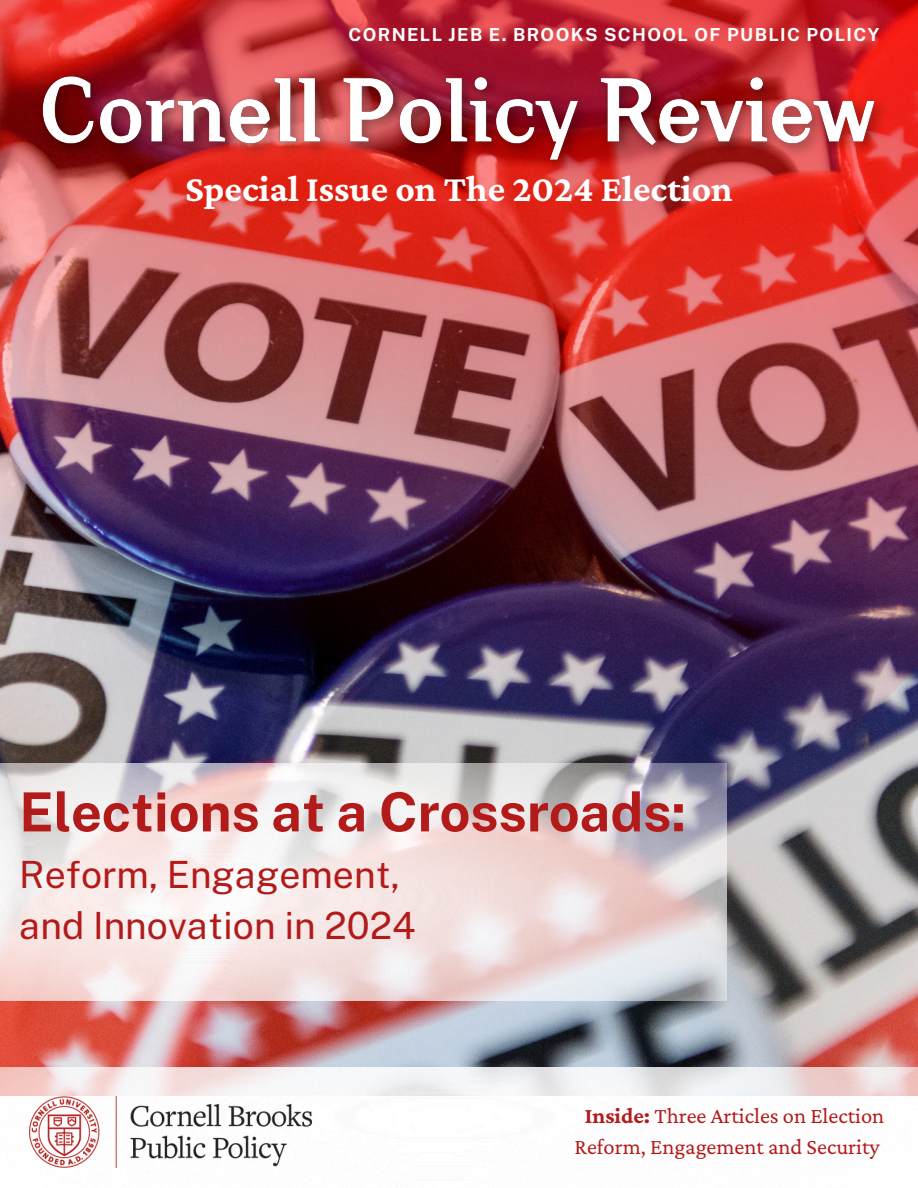
<style>
.page{position:relative;width:918px;height:1188px;background:#fff}
.page>*{position:absolute;margin:0;border:0;box-sizing:border-box;transform-origin:0 0}
.t1{font:700 54px "Public Sans";color:#b31b1b}
.t2{font:37.5px/51.8px "Public Sans";color:#b31b1b}
.t3{font:700 37.5px "Crimson Pro";color:#fff}
.t4{font:22.5px/31.5px "Crimson Pro";color:#b31b1b;text-align:center}
.t5{font:700 18px "Public Sans";letter-spacing:.075em;color:#fff}
.s1{font-weight:700}
</style>
<div class="page">
<img style="left:0;top:0;width:918px;height:1168px">
<img style="left:26px;top:57px;width:872px;height:126px">
<h2 class="t5" style="left:348px;top:24px;width:533px">CORNELL JEB E. BROOKS SCHOOL OF PUBLIC POLICY</h2>
<p class="t3" style="left:185px;top:167px;width:549px">Special Issue on The 2024 Election</p>
<p class="t1" style="left:19px;top:780px;width:668px">Elections at a Crossroads:</p>
<p class="t2" style="left:19px;top:848px;width:398px">Reform, Engagement, and Innovation in 2024</p>
<p class="t4" style="left:575px;top:1099px;width:311px"><span class="s1">Inside:</span> Three Articles on Election<br>Reform, Engagement and Security</p>
</div>
